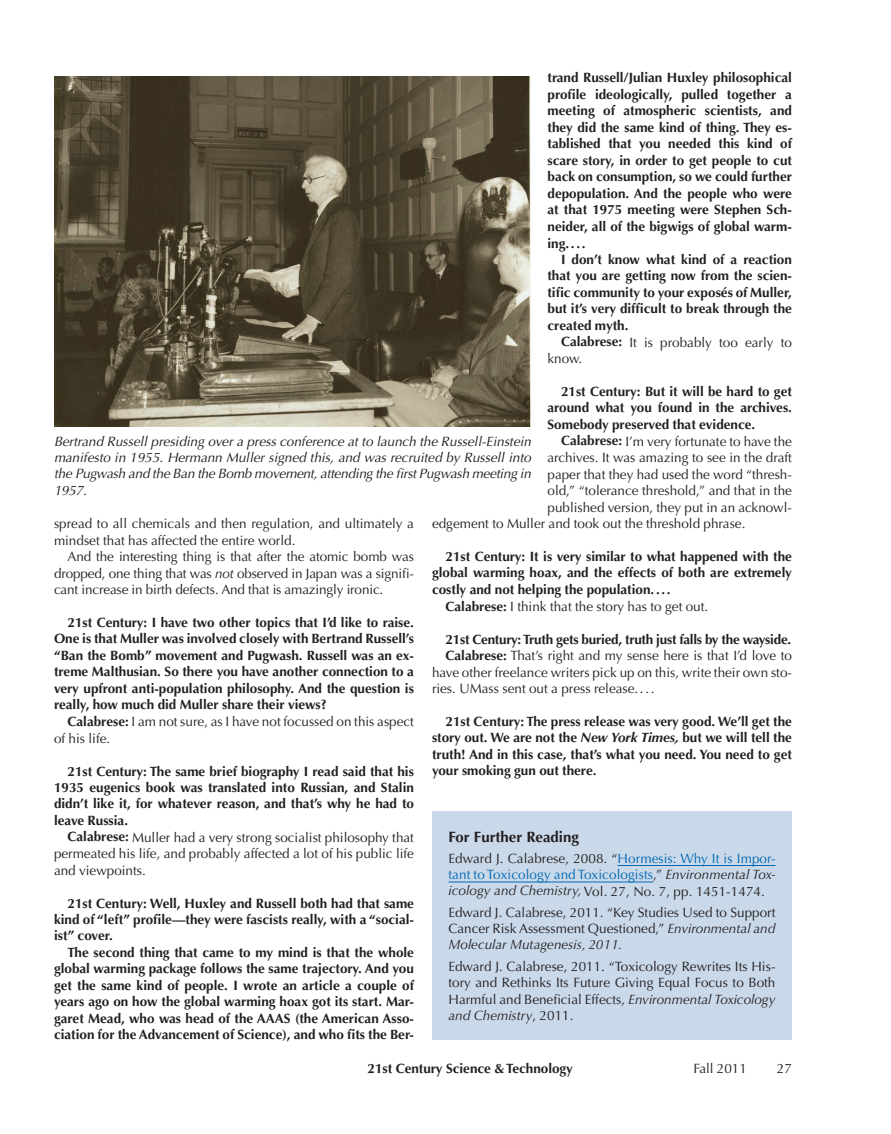
<style>
.page{position:relative;width:891px;height:1134px;background:#fff}
.page>*{position:absolute;margin:0;border:0;box-sizing:border-box;transform-origin:0 0}
.t1{font:700 15px "Optima";color:#231f20}
.t2{font:700 13.5px/16.5px "Optima";color:#231f20;text-align:justify}
.t3{font:13.5px/16.5px "Optima";color:#231f20;text-align:justify}
.t4{font:italic 13.5px/16.5px "Optima";letter-spacing:-.015em;color:#231f20;text-align:justify}
.t5{font:13.5px/16.5px "Optima";letter-spacing:.005em;color:#0168b3;text-align:justify}
.t6{font:700 13.5px "Optima";letter-spacing:-.02em;color:#231f20}
.s1{font-weight:700}
.s2{font-style:italic}
.s3{color:#231f20}
.s4{font-style:italic;color:#231f20}
</style>
<div class="page">
<img style="left:54px;top:76px;width:477px;height:350px">
<div style="left:432px;top:811px;width:360px;height:229px;background:#cad9ea"></div>
<hr style="left:618px;top:865px;width:157px;height:1px;background:#0168b3">
<hr style="left:448px;top:882px;width:205px;height:1px;background:#0168b3">
<p class="t2" style="left:548px;top:70px;width:246px">trand Russell/Julian Huxley philosophical profile ideologically, pulled together a meeting of atmospheric scientists, and they did the same kind of thing. They es&shy;tablished that you needed this kind of scare story, in order to get people to cut back on consumption, so we could further depopulation. And the people who were at that 1975 meeting were Stephen Sch&shy;neider, all of the bigwigs of global warm&shy;ing....</p>
<p class="t2" style="left:548px;top:251px;width:246px;text-indent:14px">I don’t know what kind of a reaction that you are getting now from the scien&shy;tific community to your exposés of Muller, but it’s very difficult to break through the created myth.</p>
<p class="t3" style="left:548px;top:334px;width:246px;text-indent:14px"><span class="s1">Calabrese:</span> It is probably too early to know.</p>
<p class="t2" style="left:548px;top:383px;width:246px;text-indent:14px">21st Century: But it will be hard to get around what you found in the archives.<br>Somebody preserved that evidence.</p>
<p class="t3" style="left:561px;top:433px;width:232px"><span class="s1">Calabrese:</span> I’m very fortunate to have the</p>
<p class="t3" style="left:548px;top:449px;width:246px">archives. It was amazing to see in the draft</p>
<p class="t3" style="left:548px;top:466px;width:246px">paper that they had used the word “thresh-</p>
<p class="t3" style="left:548px;top:482px;width:246px">old,” “tolerance threshold,” and that in the</p>
<p class="t3" style="left:548px;top:499px;width:246px">published version, they put in an acknowl-</p>
<p class="t3" style="left:432px;top:515px;width:315px">edgement to Muller and took out the threshold phrase.</p>
<p class="t2" style="left:446px;top:548px;width:348px">21st Century: It is very similar to what happened with the</p>
<p class="t2" style="left:432px;top:565px;width:362px">global warming hoax, and the effects of both are extremely</p>
<p class="t2" style="left:432px;top:581px;width:240px">costly and not helping the population....</p>
<p class="t3" style="left:446px;top:598px;width:264px"><span class="s1">Calabrese:</span> I think that the story has to get out.</p>
<p class="t6" style="left:446px;top:631px;width:347px">21st Century: Truth gets buried, truth just falls by the wayside.</p>
<p class="t3" style="left:446px;top:647px;width:348px"><span class="s1">Calabrese:</span> That’s right and my sense here is that I’d love to</p>
<p class="t3" style="left:432px;top:664px;width:362px">have other freelance writers pick up on this, write their own sto-</p>
<p class="t3" style="left:432px;top:680px;width:224px">ries. UMass sent out a press release....</p>
<p class="t2" style="left:432px;top:713px;width:362px;text-indent:14px">21st Century: The press release was very good. We’ll get the story out. We are not the <span class="s2">New York Times,</span> but we will tell the truth! And in this case, that’s what you need. You need to get your smoking gun out there.</p>
<p class="t4" style="left:54px;top:433px;width:479px">Bertrand Russell presiding over a press conference at to launch the Russell-Einstein manifesto in 1955. Hermann Muller signed this, and was recruited by Russell into the Pugwash and the Ban the Bomb movement, attending the first Pugwash meeting in 1957.</p>
<p class="t3" style="left:54px;top:515px;width:362px">spread to all chemicals and then regulation, and ultimately a mindset that has affected the entire world.</p>
<p class="t3" style="left:54px;top:548px;width:362px;text-indent:14px">And the interesting thing is that after the atomic bomb was dropped, one thing that was <span class="s2">not</span> observed in Japan was a signifi&shy;cant increase in birth defects. And that is amazingly ironic.</p>
<p class="t2" style="left:54px;top:614px;width:362px;text-indent:14px">21st Century: I have two other topics that I’d like to raise.<br>One is that Muller was involved closely with Bertrand Russell’s “Ban the Bomb” movement and Pugwash. Russell was an ex&shy;treme Malthusian. So there you have another connection to a very upfront anti-population philosophy. And the question is really, how much did Muller share their views?</p>
<p class="t3" style="left:54px;top:713px;width:362px;text-indent:14px"><span class="s1">Calabrese:</span> I am not sure, as I have not focussed on this aspect of his life.</p>
<p class="t2" style="left:54px;top:763px;width:362px;text-indent:14px">21st Century: The same brief biography I read said that his 1935 eugenics book was translated into Russian, and Stalin didn’t like it, for whatever reason, and that’s why he had to leave Russia.</p>
<p class="t3" style="left:54px;top:829px;width:362px;text-indent:14px"><span class="s1">Calabrese:</span> Muller had a very strong socialist philosophy that permeated his life, and probably affected a lot of his public life and viewpoints.</p>
<p class="t2" style="left:54px;top:895px;width:362px;text-indent:14px">21st Century: Well, Huxley and Russell both had that same kind of “left” profile—they were fascists really, with a “social&shy;ist” cover.</p>
<p class="t2" style="left:54px;top:944px;width:362px;text-indent:14px">The second thing that came to my mind is that the whole global warming package follows the same trajectory. And you get the same kind of people. I wrote an article a couple of years ago on how the global warming hoax got its start. Mar&shy;garet Mead, who was head of the AAAS (the American Asso&shy;ciation for the Advancement of Science), and who fits the Ber-</p>
<p class="t1" style="left:448px;top:828px;width:132px">For Further Reading</p>
<p class="t5" style="left:448px;top:850px;width:329px"><span class="s3">Edward J. Calabrese, 2008. “</span>Hormesis: Why It is Impor&shy;tant to Toxicology and Toxicologists<span class="s3">,”</span> <span class="s4">Environmental Tox&shy;icology and Chemistry,</span> <span class="s3">Vol. 27, No. 7, pp. 1451-1474.</span></p>
<p class="t3" style="left:448px;top:904px;width:329px">Edward J. Calabrese, 2011. “Key Studies Used to Support Cancer Risk Assessment Questioned,” <span class="s2">Environmental and Molecular Mutagenesis, 2011.</span></p>
<p class="t3" style="left:448px;top:958px;width:329px">Edward J. Calabrese, 2011. “Toxicology Rewrites Its His&shy;tory and Rethinks Its Future Giving Equal Focus to Both Harmful and Beneficial Effects, <span class="s2">Environmental Toxicology and Chemistry</span>, 2011.</p>
<p class="t2" style="left:368px;top:1060px;width:207px">21st Century Science &amp; Technology</p>
<p class="t3" style="left:693px;top:1060px;width:55px">Fall 2011</p>
<p class="t3" style="left:777px;top:1060px;width:17px">27</p>
</div>
